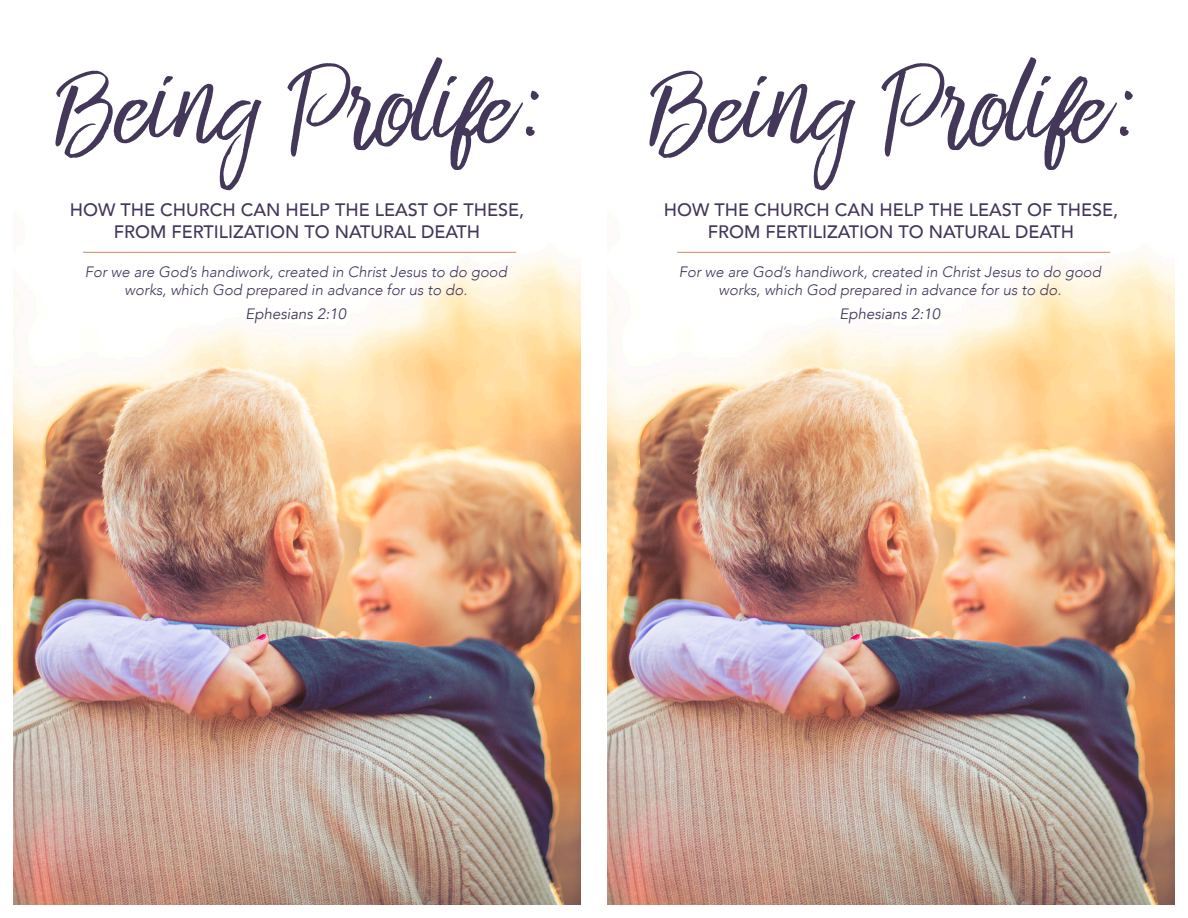
<style>
.page{position:relative;width:1188px;height:918px;background:#fff}
.page>*{position:absolute;margin:0;border:0;box-sizing:border-box;transform-origin:0 0}
.t1{font:115.5px "Bringshoot";color:#43375a}
.t2{font:500 18px/21.6px "Avenir";color:#43375a;text-align:center}
.t3{font:italic 300 15px/18px "Avenir";color:#43375a;text-align:center}
.t4{font:italic 15px "Avenir";color:#43375a}
.s1{font-size:87px}
</style>
<div class="page">
<img style="left:14px;top:251px;width:566px;height:653px">
<hr style="left:83px;top:252px;width:433px;height:1px;background:#d78650">
<img style="left:608px;top:251px;width:566px;height:653px">
<hr style="left:677px;top:252px;width:433px;height:1px;background:#d78650">
<p class="t1" style="left:60px;top:41px;width:485px">Being Prolife<span class="s1">:</span></p>
<p class="t2" style="left:70px;top:198px;width:456px">HOW THE CHURCH CAN HELP THE LEAST OF THESE,<br>FROM FERTILIZATION TO NATURAL DEATH</p>
<p class="t3" style="left:85px;top:263px;width:424px">For we are God’s handiwork, created in Christ Jesus to do good works, which God prepared in advance for us to do.</p>
<p class="t4" style="left:246px;top:305px;width:102px">Ephesians 2:10</p>
<p class="t1" style="left:654px;top:41px;width:485px">Being Prolife<span class="s1">:</span></p>
<p class="t2" style="left:664px;top:198px;width:456px">HOW THE CHURCH CAN HELP THE LEAST OF THESE,<br>FROM FERTILIZATION TO NATURAL DEATH</p>
<p class="t3" style="left:679px;top:263px;width:424px">For we are God’s handiwork, created in Christ Jesus to do good works, which God prepared in advance for us to do.</p>
<p class="t4" style="left:840px;top:305px;width:102px">Ephesians 2:10</p>
</div>
